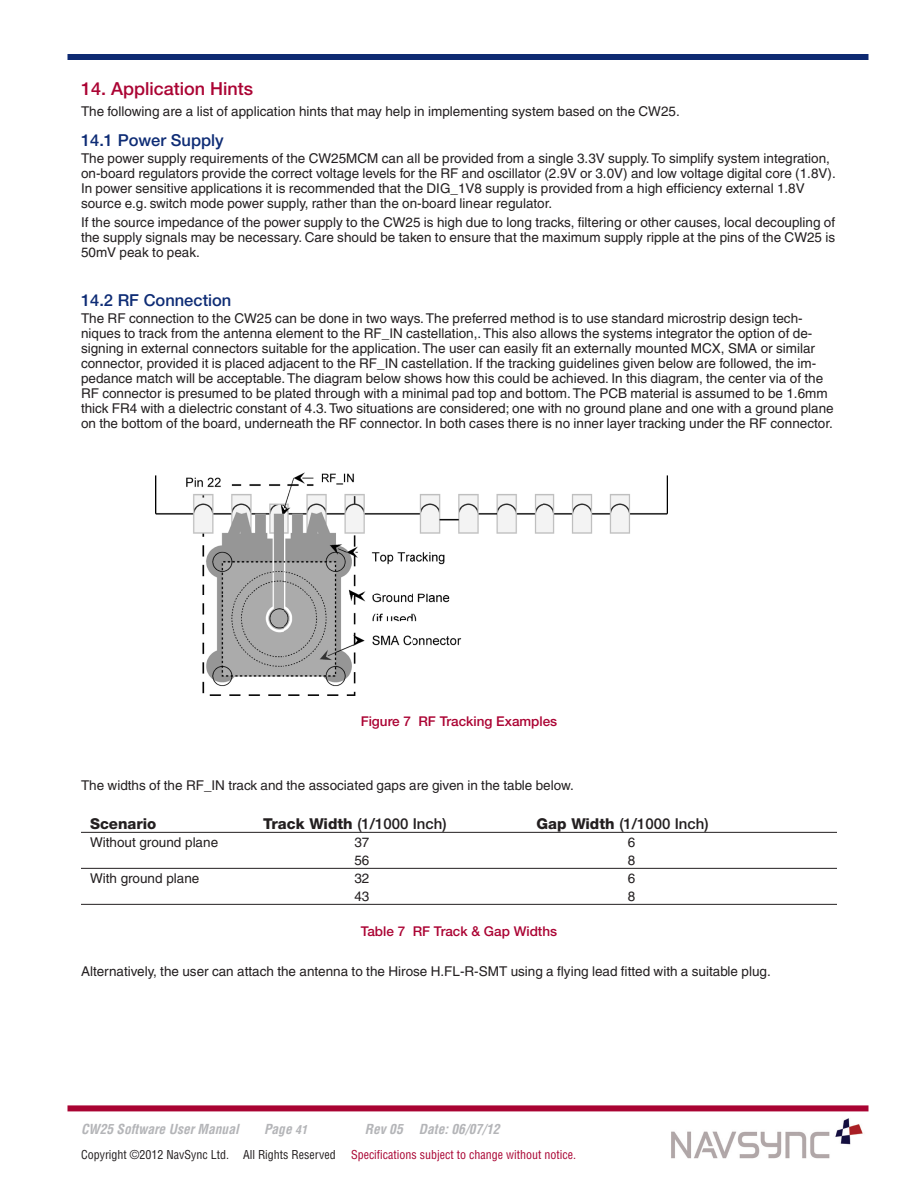
<style>
.page{position:relative;width:918px;height:1188px;background:#fff}
.page>*{position:absolute;margin:0;border:0;box-sizing:border-box;transform-origin:0 0}
.Subhead_1{font:500 18px "Helvetica Neue";color:#ab0333}
.Subhead_2{font:500 16.5px "Helvetica Neue";color:#0e2c75}
.Chart_head{font:500 15px "Helvetica Neue";color:#231f20}
.Chart_head-2{font:800 15px "Helvetica Neue";color:#231f20}
.Body_text_9_10{font:13.5px/15px "Helvetica";color:#231f20}
.Subhead_3_Centered{font:500 13.5px "Helvetica Neue";color:#ab0333}
.t1{font:italic 700 condensed 13.5px "Helvetica";color:#b4b5b8}
.Chart{font:13.5px "Helvetica";color:#231f20}
.t2{font:condensed 12px "Helvetica";color:#a90332}
.t3{font:condensed 12px "Helvetica";color:#231f20}
.s1{font-weight:800}
.s2{font-size:12px}
</style>
<div class="page">
<img style="left:671px;top:1118px;width:192px;height:41px">
<div style="left:68px;top:1105px;width:800px;height:6px;background:#a90332"></div>
<div style="left:68px;top:54px;width:800px;height:6px;background:#0e2a72"></div>
<img style="left:155px;top:472px;width:513px;height:223px">
<hr style="left:81px;top:832px;width:756px;height:1px;background:#231f20">
<hr style="left:81px;top:868px;width:756px;height:1px;background:#231f20">
<hr style="left:81px;top:904px;width:756px;height:1px;background:#231f20">
<p class="Subhead_1" style="left:81px;top:78px;width:174px">14. Application Hints</p>
<p class="Body_text_9_10" style="left:81px;top:104px;width:600px">The following are a list of application hints that may help in implementing system based on the CW25.</p>
<p class="Subhead_2" style="left:81px;top:130px;width:144px">14.1 Power Supply</p>
<p class="Body_text_9_10" style="left:81px;top:151px;width:756px">The power supply requirements of the CW25MCM can all be provided from a single 3.3V supply.To simplify system integration, on-board regulators provide the correct voltage levels for the RF and oscillator (2.9V or 3.0V) and low voltage digital core (1.8V).<br>In power sensitive applications it is recommended that the DIG_1V8 supply is provided from a high efficiency external 1.8V source e.g. switch mode power supply, rather than the on-board linear regulator.</p>
<p class="Body_text_9_10" style="left:81px;top:215px;width:756px;text-align:justify">If the source impedance of the power supply to the CW25 is high due to long tracks, filtering or other causes, local decoupling of the supply signals may be necessary. Care should be taken to ensure that the maximum supply ripple at the pins of the CW25 is 50mV peak to peak.</p>
<p class="Subhead_2" style="left:81px;top:290px;width:152px">14.2 RF Connection</p>
<p class="Body_text_9_10" style="left:81px;top:311px;width:754px">The RF connection to the CW25 can be done in two ways.The preferred method is to use standard microstrip design tech&shy;niques to track from the antenna element to the RF_IN castellation,.This also allows the systems integrator the option of de&shy;signing in external connectors suitable for the application.The user can easily fit an externally mounted MCX, SMA or similar connector, provided it is placed adjacent to the RF_IN castellation. If the tracking guidelines given below are followed, the im&shy;pedance match will be acceptable.The diagram below shows how this could be achieved. In this diagram, the center via of the RF connector is presumed to be plated through with a minimal pad top and bottom.The PCB material is assumed to be 1.6mm thick FR4 with a dielectric constant of 4.3.Two situations are considered; one with no ground plane and one with a ground plane on the bottom of the board, underneath the RF connector. In both cases there is no inner layer tracking under the RF connector.</p>
<p class="Subhead_3_Centered" style="left:361px;top:713px;width:198px">Figure 7 RF Tracking Examples</p>
<p class="Body_text_9_10" style="left:81px;top:778px;width:494px">The widths of the RF_IN track and the associated gaps are given in the table below.</p>
<p class="Chart_head-2" style="left:90px;top:815px;width:68px">Scenario</p>
<p class="Chart_head" style="left:263px;top:815px;width:185px"><span class="s1">Track Width</span> (1/1000 Inch)</p>
<p class="Chart_head" style="left:537px;top:815px;width:174px"><span class="s1">Gap Width</span> (1/1000 Inch)</p>
<p class="Chart" style="left:90px;top:835px;width:130px">Without ground plane</p>
<p class="Chart" style="left:354px;top:835px;width:17px">37</p>
<p class="Chart" style="left:628px;top:835px;width:9px">6</p>
<p class="Chart" style="left:354px;top:853px;width:17px">56</p>
<p class="Chart" style="left:628px;top:853px;width:9px">8</p>
<p class="Chart" style="left:90px;top:871px;width:111px">With ground plane</p>
<p class="Chart" style="left:354px;top:871px;width:17px">32</p>
<p class="Chart" style="left:628px;top:871px;width:9px">6</p>
<p class="Chart" style="left:354px;top:889px;width:17px">43</p>
<p class="Chart" style="left:628px;top:889px;width:9px">8</p>
<p class="Subhead_3_Centered" style="left:361px;top:923px;width:198px">Table 7 RF Track &amp; Gap Widths</p>
<p class="Body_text_9_10" style="left:81px;top:964px;width:691px">Alternatively, the user can attach the antenna to the Hirose H.FL-R-SMT using a flying lead fitted with a suitable plug.</p>
<p class="t1" style="left:81px;top:1121px;width:159px">CW25 Software User Manual</p>
<p class="t1" style="left:264px;top:1121px;width:45px">Page <span class="s2">41</span></p>
<p class="t1" style="left:365px;top:1121px;width:136px">Rev 05 Date: 06/07/12</p>
<p class="t3" style="left:81px;top:1147px;width:256px">Copyright ©2012 NavSync Ltd. All Rights Reserved</p>
<p class="t2" style="left:351px;top:1147px;width:227px">Specifications subject to change without notice.</p>
</div>
